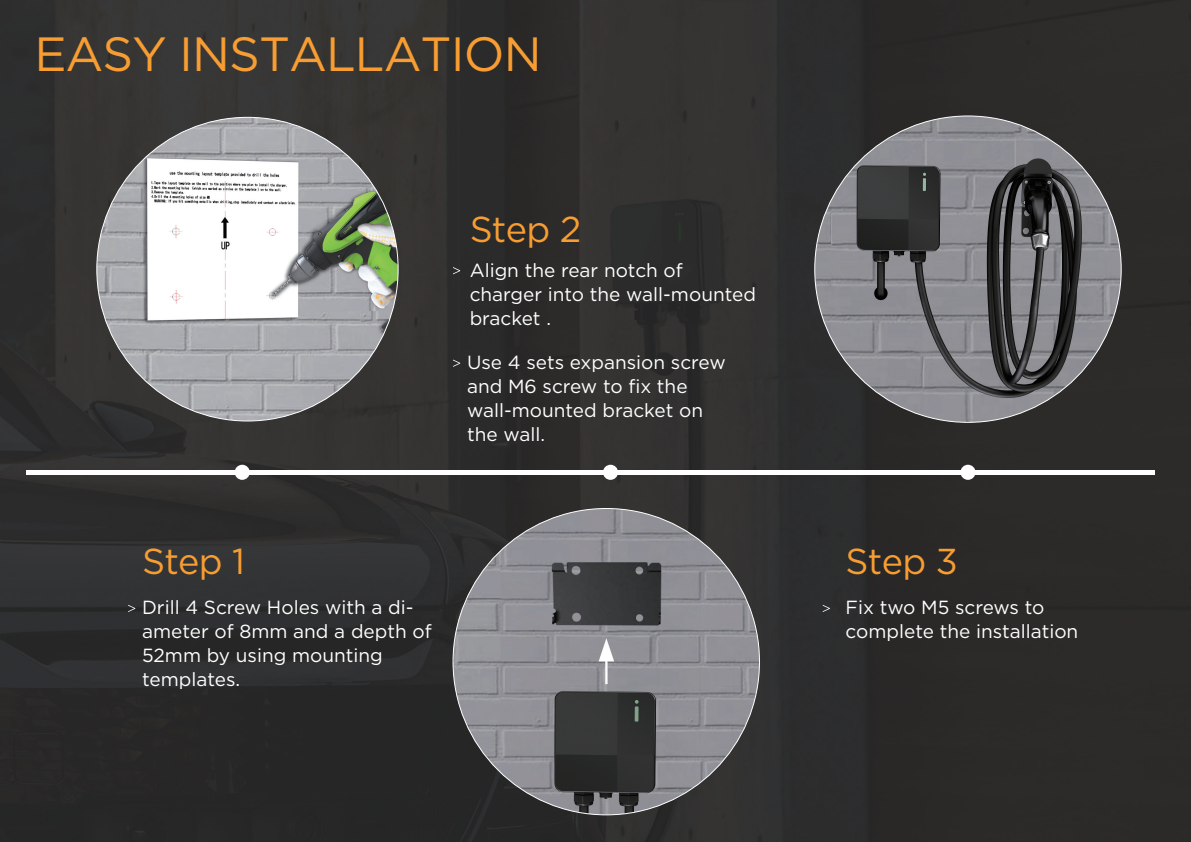
<style>
.page{position:relative;width:1191px;height:842px;background:#2c2c2b}
.page>*{position:absolute;margin:0;border:0;box-sizing:border-box;transform-origin:0 0}
.t1{font:48px "Gotham";letter-spacing:-.02em;color:#f79d32}
.t2{font:36px "Gotham";letter-spacing:-.02em;color:#f79d32}
.t3{font:19px/24px "Gotham";color:#fff}
</style>
<div class="page">
<svg style="left:822px;top:605px;width:8px;height:7px"></svg>
<svg style="left:453px;top:267px;width:7px;height:7px"></svg>
<svg style="left:128px;top:605px;width:7px;height:7px"></svg>
<svg style="left:453px;top:360px;width:7px;height:7px"></svg>
<div style="left:27px;top:470px;width:1128px;height:5px;background:#fff"></div>
<div style="left:235px;top:465px;width:15px;height:15px;background:#fff;border-radius:50%"></div>
<div style="left:603px;top:465px;width:15px;height:15px;background:#fff;border-radius:50%"></div>
<div style="left:960px;top:465px;width:15px;height:15px;background:#fff;border-radius:50%"></div>
<img style="left:453px;top:508px;width:306px;height:307px;border-radius:153px">
<img style="left:97px;top:117px;width:301px;height:304px">
<img style="left:814px;top:116px;width:307px;height:306px;border-radius:153px">
<h1 class="t1" style="left:34px;top:27px;width:508px">EASY INSTALLATION</h1>
<h2 class="t2" style="left:469px;top:209px;width:113px">Step 2</h2>
<p class="t3" style="left:470px;top:258px;width:288px">Align the rear notch of charger into the wall-mounted bracket .</p>
<p class="t3" style="left:467px;top:350px;width:260px">Use 4 sets expansion screw and M6 screw to fix the wall-mounted bracket on the wall.</p>
<h2 class="t2" style="left:142px;top:541px;width:104px">Step 1</h2>
<p class="t3" style="left:142px;top:595px;width:291px">Drill 4 Screw Holes with a di&shy;ameter of 8mm and a depth of<br>52mm by using mounting templates.</p>
<h2 class="t2" style="left:845px;top:541px;width:114px">Step 3</h2>
<p class="t3" style="left:845px;top:595px;width:234px">Fix two M5 screws to complete the installation</p>
</div>
